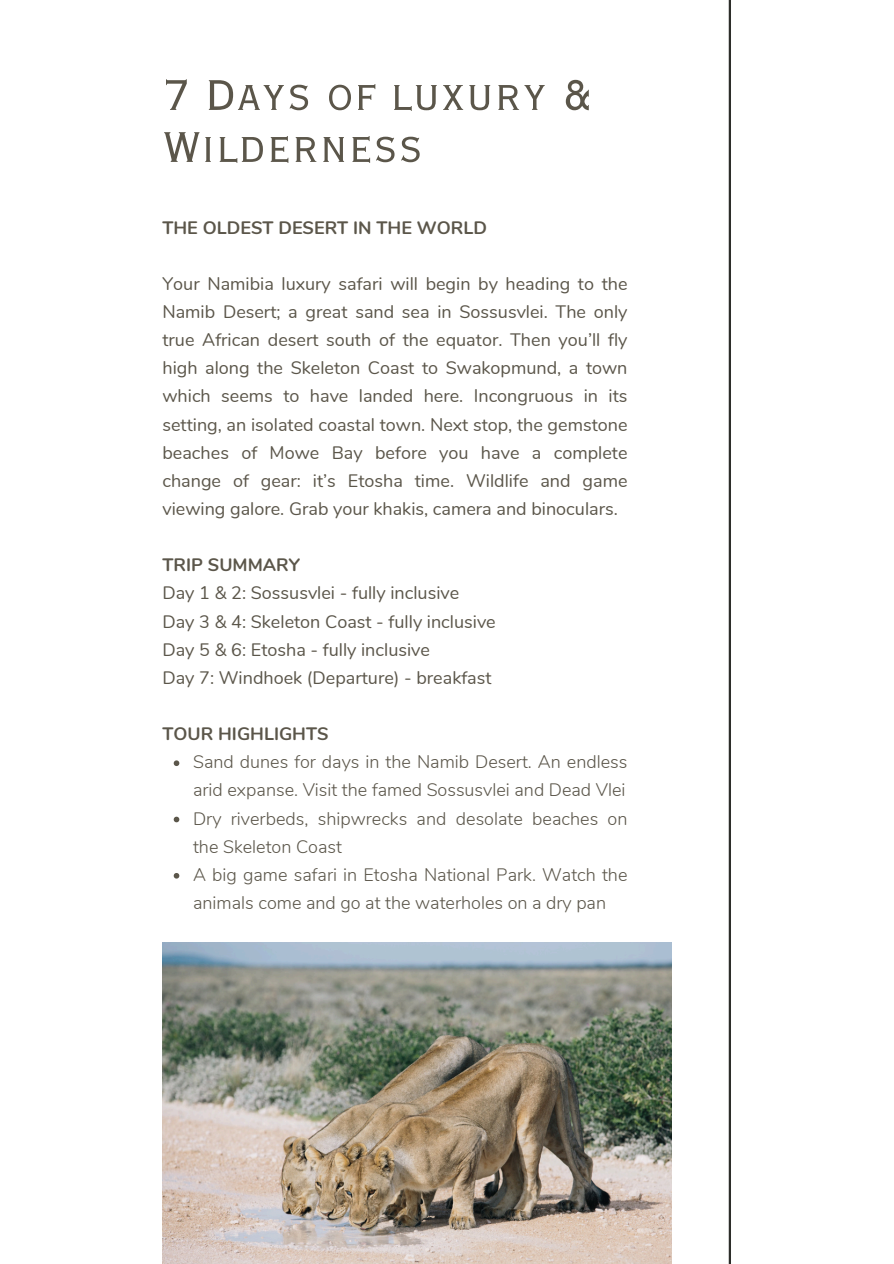
<style>
.page{position:relative;width:894px;height:1264px;background:#fff}
.page>*{position:absolute;margin:0;border:0;box-sizing:border-box;transform-origin:0 0}
.t1{font:56.55px/51.9px "Copperplate Gothic LT Pro 29 BC";color:#5b564a}
.t2{font:18px/28.2px "Nunito";color:#5b564a;text-align:justify}
.t3{font:300 18px/28.2px "Nunito";color:#5b564a}
.t4{font:700 18px "Nunito";color:#5b564a}
</style>
<div class="page">
<hr style="left:728px;top:0;width:2px;height:1263px;background:#2d2e2a">
<img style="left:162px;top:942px;width:509px;height:321px">
<svg style="left:174px;top:760px;width:5px;height:6px"></svg>
<svg style="left:174px;top:816px;width:5px;height:6px"></svg>
<svg style="left:174px;top:873px;width:5px;height:5px"></svg>
<h1 class="t1" style="left:162px;top:71px;width:432px">7 Days of luxury &amp;<br>Wilderness</h1>
<h2 class="t4" style="left:162px;top:215px;width:326px">THE OLDEST DESERT IN THE WORLD</h2>
<p class="t2" style="left:162px;top:270px;width:466px">Your Namibia luxury safari will begin by heading to the Namib Desert; a great sand sea in Sossusvlei. The only true African desert south of the equator. Then you’ll fly high along the Skeleton Coast to Swakopmund, a town which seems to have landed here. Incongruous in its setting, an isolated coastal town. Next stop, the gemstone beaches of Mowe Bay before you have a complete change of gear: it’s Etosha time. Wildlife and game viewing galore. Grab your khakis, camera and binoculars.</p>
<p class="t4" style="left:162px;top:553px;width:139px">TRIP SUMMARY</p>
<p class="t2" style="left:162px;top:579px;width:298px">Day 1 &amp; 2: Sossusvlei - fully inclusive</p>
<p class="t2" style="left:162px;top:607px;width:335px">Day 3 &amp; 4: Skeleton Coast - fully inclusive</p>
<p class="t2" style="left:162px;top:635px;width:269px">Day 5 &amp; 6: Etosha - fully inclusive</p>
<p class="t2" style="left:162px;top:664px;width:330px">Day 7: Windhoek (Departure) - breakfast</p>
<h2 class="t4" style="left:162px;top:722px;width:168px">TOUR HIGHLIGHTS</h2>
<p class="t3" style="left:193px;top:748px;width:436px">Sand dunes for days in the Namib Desert. An endless arid expanse. Visit the famed Sossusvlei and Dead Vlei</p>
<p class="t3" style="left:193px;top:804px;width:436px">Dry riverbeds, shipwrecks and desolate beaches on the Skeleton Coast</p>
<p class="t3" style="left:193px;top:860px;width:436px">A big game safari in Etosha National Park. Watch the animals come and go at the waterholes on a dry pan</p>
</div>
